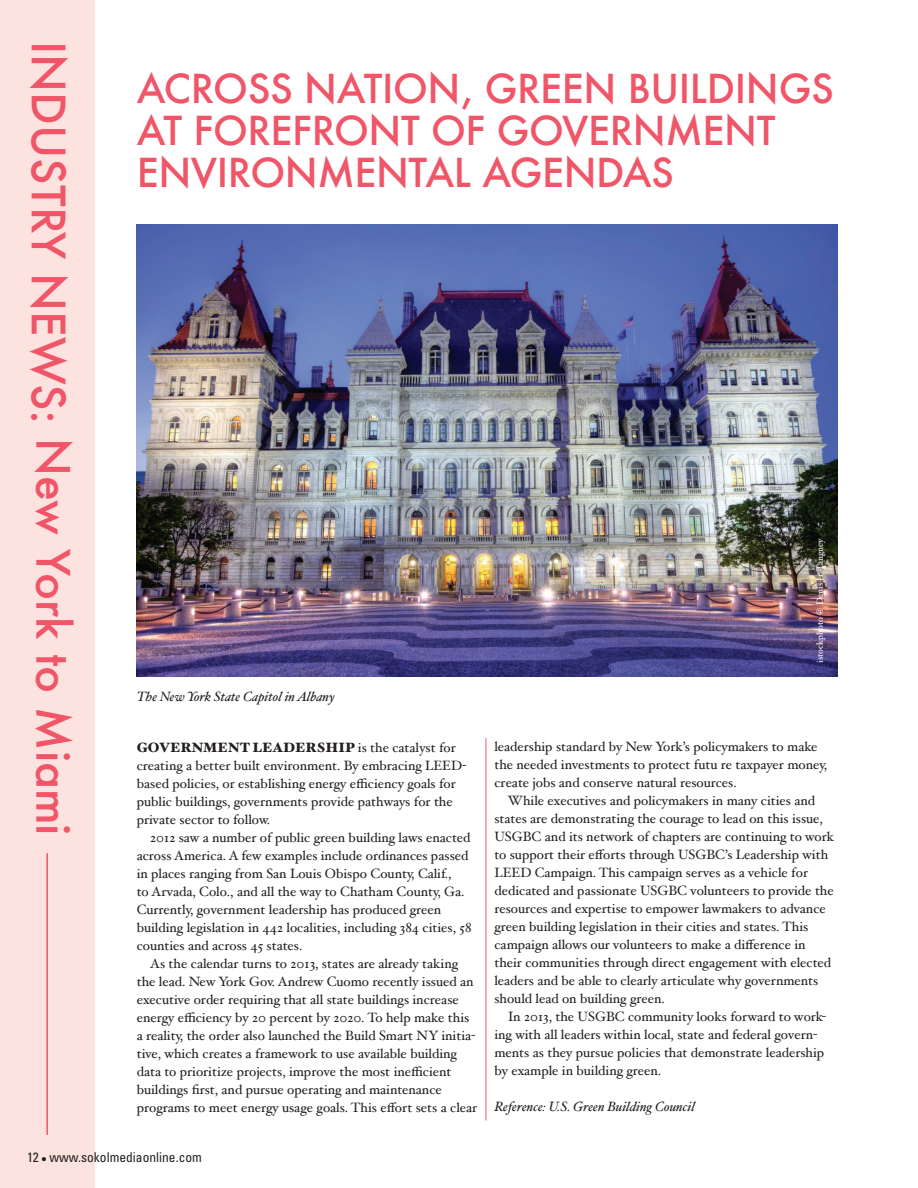
<style>
.page{position:relative;width:918px;height:1188px;background:#fff}
.page>*{position:absolute;margin:0;border:0;box-sizing:border-box;transform-origin:0 0}
.t1{font:500 45px "Futura";color:#f05568}
.sub{font:500 39px/42px "Futura";letter-spacing:-.01em;color:#f05568}
.body{font:13.5px/18px "Hoefler Text";color:#231f20}
.body_no_indent{font:13.5px/18px "Hoefler Text";color:#231f20}
.body_no_indent-2{font:italic 13.5px "Hoefler Text";color:#231f20}
.t2{font:condensed 13.5px "Univers";color:#231f20}
.body-2{font:9px "Hoefler Text";color:#fff}
.s1{font-weight:900}
</style>
<div class="page">
<div style="left:0;top:0;width:94px;height:1188px;background:#fde3e0"></div>
<hr style="left:46px;top:853px;width:2px;height:282px;background:#f05568">
<hr style="left:486px;top:738px;width:1px;height:382px;background:#f05568">
<img style="left:137px;top:225px;width:700px;height:451px">
<p class="t1" style="left:84px;top:41px;width:796px;rotate:90deg">INDUSTRY NEWS: New York to Miami</p>
<p class="sub" style="left:137px;top:67px;width:699px">ACROSS NATION, GREEN BUILDINGS<br>AT FOREFRONT OF GOVERNMENT<br>ENVIRONMENTAL AGENDAS</p>
<p class="body_no_indent-2" style="left:137px;top:689px;width:200px">The New York State Capitol in Albany</p>
<p class="body_no_indent" style="left:137px;top:738px;width:331px"><span class="s1">GOVERNMENT LEADERSHIP</span> is the catalyst for creating a better built environment. By embracing LEED&shy;based policies, or establishing energy efficiency goals for public buildings, governments provide pathways for the private sector to follow.</p>
<p class="body" style="left:137px;top:828px;width:336px;text-indent:14px">2012 saw a number of public green building laws enacted across America. A few examples include ordinances passed in places ranging from San Louis Obispo County, Calif.,<br>to Arvada, Colo., and all the way to Chatham County, Ga.<br>Currently, government leadership has produced green building legislation in 442 localities, including 384 cities, 58 counties and across 45 states.</p>
<p class="body" style="left:137px;top:954px;width:342px;text-indent:14px">As the calendar turns to 2013, states are already taking the lead. New York Gov. Andrew Cuomo recently issued an executive order requiring that all state buildings increase energy efficiency by 20 percent by 2020. To help make this a reality, the order also launched the Build Smart NY initia&shy;tive, which creates a framework to use available building data to prioritize projects, improve the most inefficient buildings first, and pursue operating and maintenance programs to meet energy usage goals. This effort sets a clear</p>
<p class="body-2" style="left:814px;top:663px;width:126px;rotate:-90deg">istockphoto @ Denis Jr. Tangney</p>
<p class="body" style="left:494px;top:737px;width:334px">leadership standard by New York’s policymakers to make the needed investments to protect futu re taxpayer money, create jobs and conserve natural resources.</p>
<p class="body" style="left:494px;top:791px;width:341px;text-indent:14px">While executives and policymakers in many cities and states are demonstrating the courage to lead on this issue, USGBC and its network of chapters are continuing to work to support their efforts through USGBC’s Leadership with LEED Campaign. This campaign serves as a vehicle for dedicated and passionate USGBC volunteers to provide the resources and expertise to empower lawmakers to advance green building legislation in their cities and states. This campaign allows our volunteers to make a difference in their communities through direct engagement with elected leaders and be able to clearly articulate why governments should lead on building green.</p>
<p class="body" style="left:494px;top:1007px;width:333px;text-indent:14px">In 2013, the USGBC community looks forward to work&shy;ing with all leaders within local, state and federal govern&shy;ments as they pursue policies that demonstrate leadership by example in building green.</p>
<p class="body_no_indent-2" style="left:494px;top:1098px;width:202px">Reference: U.S. Green Building Council</p>
<p class="t2" style="left:27px;top:1149px;width:176px">12 • www.sokolmediaonline.com</p>
</div>
